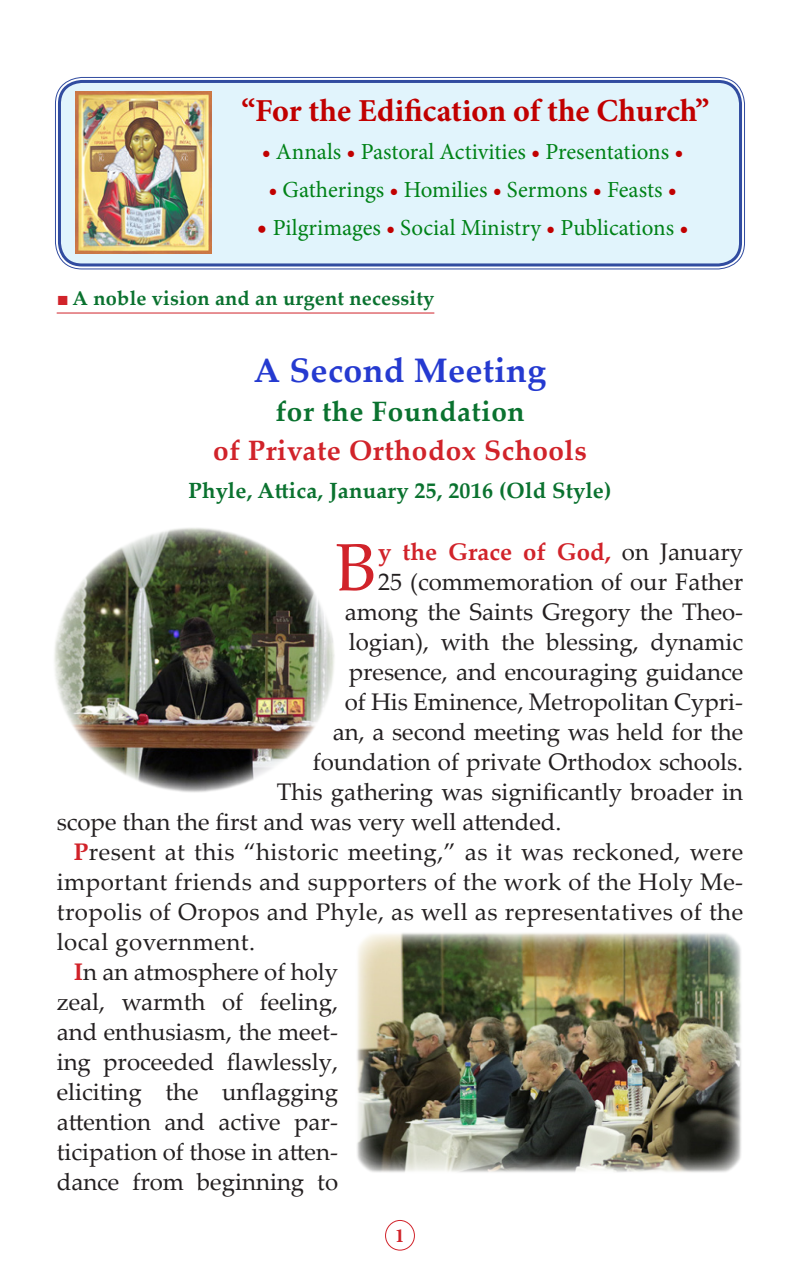
<style>
.page{position:relative;width:800px;height:1270px;background:#fff}
.page>*{position:absolute;margin:0;border:0;box-sizing:border-box;transform-origin:0 0}
.t1{font:67px "Palatino Linotype";color:#d1232a}
.t2{font:700 34px "Palatino Linotype";letter-spacing:.01em;color:#253ad0}
.Pa0{font:700 32px "Minion Pro";color:#c10000}
.t3{font:700 28px "Palatino Linotype";letter-spacing:.02em;color:#d1232a}
.t4{font:700 28px "Palatino Linotype";letter-spacing:.02em;color:#0a722f}
.t5{font:24px/30px "Palatino Linotype";color:#231f20;text-align:justify}
.t6{font:700 24px "Palatino Linotype";color:#d1232a}
.Pa2{font:23px "Minion Pro";color:#008217}
.t7{font:700 22px "Palatino Linotype";letter-spacing:.01em;color:#0a722f}
.t8{font:700 20px "Palatino Linotype";letter-spacing:.01em;color:#0a722f}
.t9{font:700 20px "Minion Pro";color:#d1232a}
.s1{font-weight:700;color:#c10000}
.s2{font-weight:700;font-size:26px;color:#c10000}
.s3{font-family:"Times New Roman";font-weight:400;color:#d1232a}
.s4{font-weight:400;color:#231f20}
.s5{font-weight:700;color:#d12229}
</style>
<div class="page">
<div style="left:385px;top:1220px;width:30px;height:30px;border:1px solid #d1232a;border-radius:50%"></div>
<hr style="left:57px;top:313px;width:377px;height:1px;background:#d1232a">
<img style="left:54px;top:528px;width:281px;height:265px">
<img style="left:357px;top:933px;width:384px;height:240px">
<div style="left:58px;top:80px;width:684px;height:186px;background:#e1f4fc;border-radius:24px"></div>
<div style="left:55px;top:77px;width:690px;height:192px;border:1px solid #314ca0;border-radius:26px"></div>
<div style="left:58px;top:80px;width:684px;height:186px;border:3px solid #314ca0;border-radius:23px"></div>
<img style="left:76px;top:92px;width:135px;height:162px">
<p class="Pa0" style="left:241px;top:88px;width:470px">“For the Edification of the Church”</p>
<p class="Pa2" style="left:262px;top:136px;width:423px"><span class="s1">•</span> Annals <span class="s1">•</span> Pastoral Activities <span class="s1">•</span> Presentations <span class="s1">•</span></p>
<p class="Pa2" style="left:268px;top:174px;width:410px"><span class="s1">•</span> Gatherings <span class="s1">•</span> Homilies <span class="s1">•</span> Sermons <span class="s1">•</span> Feasts <span class="s1">•</span></p>
<p class="Pa2" style="left:257px;top:212px;width:433px"><span class="s2">•</span> Pilgrimages <span class="s1">•</span> Social Ministry <span class="s1">•</span> Publications <span class="s1">•</span></p>
<p class="t8" style="left:57px;top:284px;width:379px"><span class="s3">■</span> A noble vision and an urgent necessity</p>
<p class="t2" style="left:254px;top:346px;width:294px">A Second Meeting</p>
<p class="t4" style="left:275px;top:391px;width:251px">for the Foundation</p>
<p class="t3" style="left:213px;top:430px;width:375px">of Private Orthodox Schools</p>
<p class="t7" style="left:189px;top:475px;width:424px">Phyle, Attica, January 25, 2016 (Old Style)</p>
<p class="t1" style="left:336px;top:520px;width:42px">B</p>
<p class="t6" style="left:378px;top:535px;width:367px">y the Grace of God, <span class="s4">on January</span></p>
<p class="t5" style="left:378px;top:566px;width:367px">25 (commemoration of our Father</p>
<p class="t5" style="left:345px;top:596px;width:400px">among the Saints Gregory the Theo-</p>
<p class="t5" style="left:349px;top:626px;width:396px">logian), with the blessing, dynamic</p>
<p class="t5" style="left:349px;top:656px;width:396px">presence, and encouraging guidance</p>
<p class="t5" style="left:345px;top:686px;width:400px">of His Eminence, Metropolitan Cypri-</p>
<p class="t5" style="left:333px;top:716px;width:412px">an, a second meeting was held for the</p>
<p class="t5" style="left:313px;top:746px;width:432px">foundation of private Orthodox schools.</p>
<p class="t5" style="left:277px;top:776px;width:468px">This gathering was significantly broader in</p>
<p class="t5" style="left:57px;top:806px;width:506px">scope than the first and was very well attended.</p>
<p class="t5" style="left:57px;top:836px;width:688px;text-indent:17px"><span class="s5">P</span>resent at this “historic meeting,” as it was reckoned, were important friends and supporters of the work of the Holy Me&shy;tropolis of Oropos and Phyle, as well as representatives of the local government.</p>
<p class="t5" style="left:57px;top:956px;width:283px;text-indent:17px"><span class="s5">I</span>n an atmosphere of holy zeal, warmth of feeling, and enthusiasm, the meet&shy;ing proceeded flawlessly, eliciting the unflagging attention and active par&shy;ticipation of those in atten&shy;dance from beginning to</p>
<p class="t9" style="left:395px;top:1221px;width:11px">1</p>
</div>
